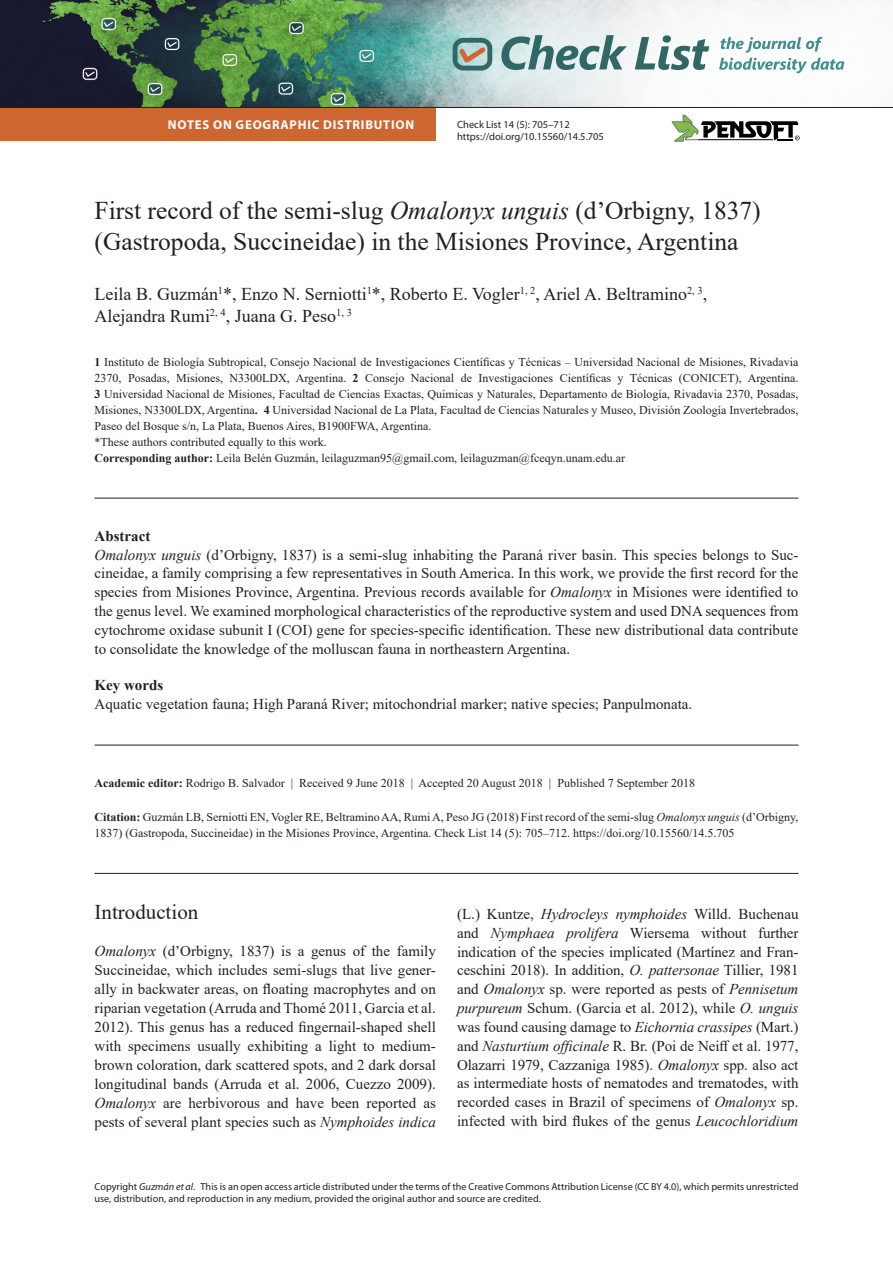
<style>
.page{position:relative;width:893px;height:1263px;background:#fff}
.page>*{position:absolute;margin:0;border:0;box-sizing:border-box;transform-origin:0 0}
.N_title{font:25.5px/30.6px "Times New Roman";color:#231f20}
.N_Head{font:21px "Times New Roman";color:#231f20}
.N_authors{font:18px/21.6px "Times New Roman";color:#231f20}
.N_body_nind{font:15px/18.8px "Times New Roman";color:#231f20;text-align:justify}
.N_abstract_txt{font:15px/18.8px "Times New Roman";color:#231f20;text-align:justify}
.N_keywords_txt{font:15px "Times New Roman";color:#231f20}
.N_abstract{font:700 15px "Times New Roman";color:#231f20}
.N_keywords{font:700 15px "Times New Roman";color:#231f20}
.t1{font:700 12.75px "Myriad Pro";letter-spacing:.06em;color:#fff}
.N_affiliations{font:12px/15.9px "Times New Roman";color:#231f20;text-align:justify}
.N_citation{font:12px/15.9px "Times New Roman";color:#231f20}
.N_publ_data{font:12px "Times New Roman";color:#231f20}
.N_Corresponding_auth{font:12px "Times New Roman";color:#231f20}
.t2{font:10.5px/12.8px "Myriad Pro";color:#231f20}
.copyright{font:10.2px/12.3px "Myriad Pro";letter-spacing:.005em;color:#231f20}
.s1{font-style:italic}
.s2{font-weight:700}
.s3{color:#14285a}
</style>
<div class="page">
<img style="left:0;top:0;width:893px;height:107px">
<svg style="left:453px;top:38px;width:39px;height:33px"></svg>
<svg style="left:501px;top:35px;width:126px;height:35px"></svg>
<svg style="left:635px;top:35px;width:74px;height:35px"></svg>
<svg style="left:719px;top:37px;width:125px;height:36px"></svg>
<hr style="left:94px;top:498px;width:704px;height:1px;background:#231f20">
<hr style="left:94px;top:745px;width:704px;height:1px;background:#231f20">
<hr style="left:94px;top:873px;width:704px;height:1px;background:#231f20">
<svg style="left:672px;top:115px;width:128px;height:27px"></svg>
<div style="left:0;top:108px;width:436px;height:32px;background:#ce6631"></div>
<hr style="left:0;top:107px;width:893px;height:1px;background:#231f20">
<p class="t1" style="left:168px;top:116px;width:248px">NOTES ON GEOGRAPHIC DISTRIBUTION</p>
<p class="t2" style="left:457px;top:117px;width:148px">Check List 14 (5): 705–712 https://doi.org/10.15560/14.5.705</p>
<p class="N_title" style="left:94px;top:195px;width:668px">First record of the semi-slug <span class="s1">Omalonyx unguis</span> (d’Orbigny, 1837) (Gastropoda, Succineidae) in the Misiones Province, Argentina</p>
<p class="N_authors" style="left:94px;top:283px;width:614px">Leila B. Guzmán<sup>1</sup>*, Enzo N. Serniotti<sup>1</sup>*, Roberto E. Vogler<sup>1,</sup> <sup>2</sup>, Ariel A. Beltramino<sup>2,</sup> <sup>3</sup>,<br>Alejandra Rumi<sup>2,</sup> <sup>4</sup>, Juana G. Peso<sup>1,</sup> <sup>3</sup></p>
<p class="N_affiliations" style="left:94px;top:354px;width:705px"><span class="s2">1</span> Instituto de Biología Subtropical, Consejo Nacional de Investigaciones Científicas y Técnicas – Universidad Nacional de Misiones, Rivadavia 2370, Posadas, Misiones, N3300LDX, Argentina. <span class="s2">2</span> Consejo Nacional de Investigaciones Científicas y Técnicas (CONICET), Argentina.<br><span class="s2">3</span> Universidad Nacional de Misiones, Facultad de Ciencias Exactas, Químicas y Naturales, Departamento de Biología, Rivadavia 2370, Posadas, Misiones, N3300LDX, Argentina<span class="s2">. 4</span> Universidad Nacional de La Plata, Facultad de Ciencias Naturales y Museo, División Zoología Invertebrados, Paseo del Bosque s/n, La Plata, Buenos Aires, B1900FWA, Argentina.</p>
<p class="N_affiliations" style="left:94px;top:434px;width:234px">*These authors contributed equally to this work.</p>
<p class="N_Corresponding_auth" style="left:94px;top:449px;width:532px"><span class="s2">Corresponding author:</span> Leila Belén Guzmán, leilaguzman95@gmail.com<span class="s3">,</span> leilaguzman@fceqyn.unam.edu.ar</p>
<p class="N_abstract" style="left:94px;top:525px;width:57px">Abstract</p>
<p class="N_abstract_txt" style="left:94px;top:545px;width:705px"><span class="s1">Omalonyx unguis</span> (d’Orbigny, 1837) is a semi-slug inhabiting the Paraná river basin. This species belongs to Suc&shy;cineidae, a family comprising a few representatives in South America. In this work, we provide the first record for the species from Misiones Province, Argentina. Previous records available for <span class="s1">Omalonyx</span> in Misiones were identified to the genus level. We examined morphological characteristics of the reproductive system and used DNA sequences from cytochrome oxidase subunit I (COI) gene for species-specific identification. These new distributional data contribute to consolidate the knowledge of the molluscan fauna in northeastern Argentina.</p>
<p class="N_keywords" style="left:94px;top:674px;width:70px">Key words</p>
<p class="N_keywords_txt" style="left:94px;top:694px;width:599px">Aquatic vegetation fauna; High Paraná River; mitochondrial marker; native species; Panpulmonata.</p>
<p class="N_publ_data" style="left:94px;top:775px;width:602px"><span class="s2">Academic editor:</span> Rodrigo B. Salvador | Received 9 June 2018 | Accepted 20 August 2018 | Published 7 September 2018</p>
<p class="N_citation" style="left:94px;top:809px;width:705px"><span class="s2">Citation:</span> Guzmán LB, Serniotti EN, Vogler RE, Beltramino AA, Rumi A, Peso JG (2018) First record of the semi-slug <span class="s1">Omalonyx unguis</span> (d’Orbigny,<br>1837) (Gastropoda, Succineidae) in the Misiones Province, Argentina. Check List 14 (5): 705–712. https://doi.org/10.15560/14.5.705</p>
<p class="N_Head" style="left:94px;top:897px;width:105px">Introduction</p>
<p class="N_body_nind" style="left:94px;top:941px;width:343px"><span class="s1">Omalonyx</span> (d’Orbigny, 1837) is a genus of the family Succineidae, which includes semi-slugs that live gener&shy;ally in backwater areas, on floating macrophytes and on riparian vegetation (Arruda and Thomé 2011, Garcia et al.<br>2012). This genus has a reduced fingernail-shaped shell with specimens usually exhibiting a light to medium&shy;brown coloration, dark scattered spots, and 2 dark dorsal longitudinal bands (Arruda et al. 2006, Cuezzo 2009).<br><span class="s1">Omalonyx</span> are herbivorous and have been reported as pests of several plant species such as <span class="s1">Nymphoides indica</span></p>
<p class="N_body_nind" style="left:457px;top:904px;width:343px">(L.) Kuntze, <span class="s1">Hydrocleys nymphoides</span> Willd. Buchenau and <span class="s1">Nymphaea prolifera</span> Wiersema without further indication of the species implicated (Martínez and Fran&shy;ceschini 2018). In addition, <span class="s1">O. pattersonae</span> Tillier, 1981 and <span class="s1">Omalonyx</span> sp. were reported as pests of <span class="s1">Pennisetum purpureum</span> Schum. (Garcia et al. 2012), while <span class="s1">O. unguis </span>was found causing damage to <span class="s1">Eichornia crassipes</span> (Mart.) and <span class="s1">Nasturtium officinale</span> R. Br. (Poi de Neiff et al. 1977, Olazarri 1979, Cazzaniga 1985). <span class="s1">Omalonyx</span> spp. also act as intermediate hosts of nematodes and trematodes, with recorded cases in Brazil of specimens of <span class="s1">Omalonyx</span> sp. infected with bird flukes of the genus <span class="s1">Leucochloridium</span></p>
<p class="copyright" style="left:94px;top:1180px;width:705px">Copyright <span class="s1">Guzmán et al</span>. This is an open access article distributed under the terms of the Creative Commons Attribution License (CC BY 4.0), which permits unrestricted use, distribution, and reproduction in any medium, provided the original author and source are credited.</p>
</div>
